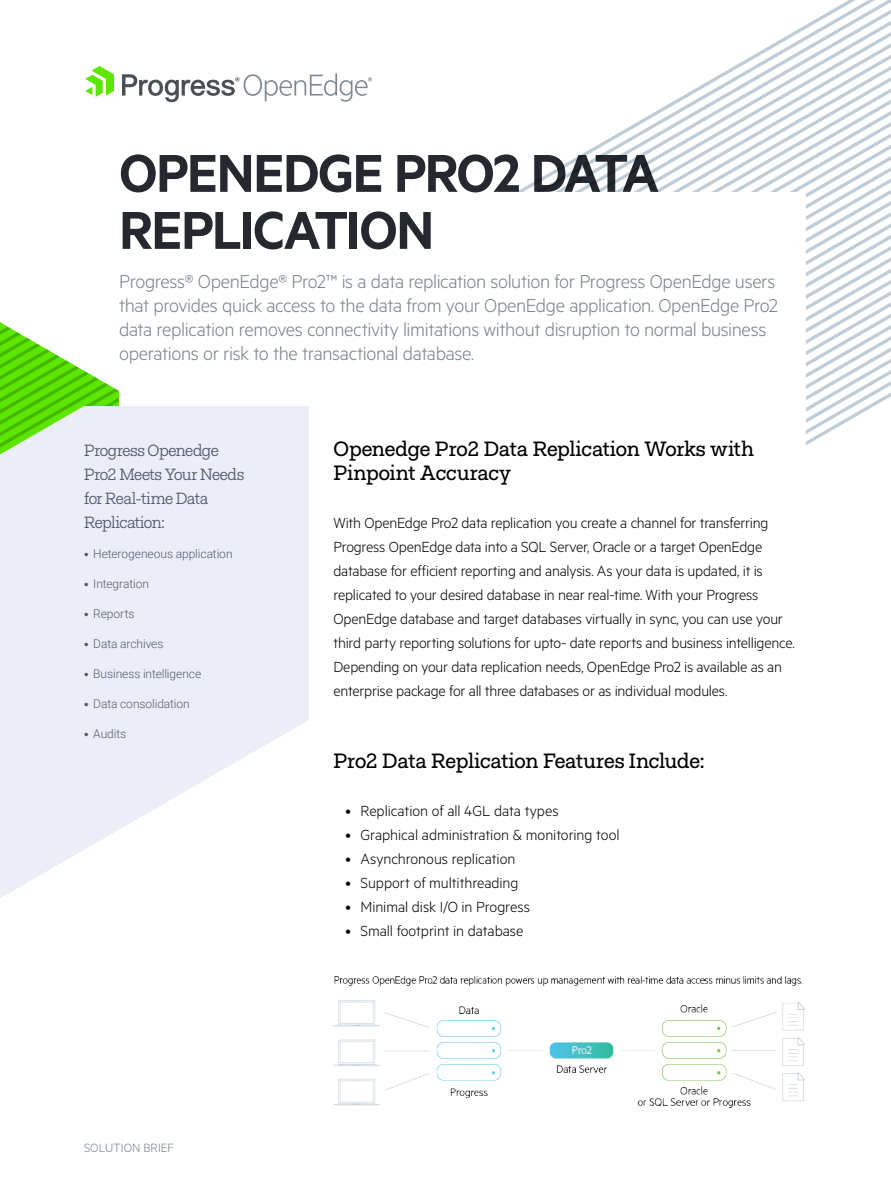
<style>
.page{position:relative;width:891px;height:1188px;background:#fff}
.page>*{position:absolute;margin:0;border:0;box-sizing:border-box;transform-origin:0 0}
.t1{font:600 60px/57px "Metric";letter-spacing:-.03em;color:#25292f}
.t2{font:300 21px/24px "Metric";letter-spacing:-.02em;color:#788287}
.t3{font:21px/24px "Fakt Slab Pro";letter-spacing:-.015em;color:#000}
.t4{font:300 16.5px/24px "Metric";letter-spacing:-.01em;color:#000}
.t5{font:16.5px/24px "Fakt Slab Pro Blond";letter-spacing:-.035em;color:#505a6e}
.t6{font:300 13.5px "Metric";color:#788287}
.t7{font:300 12px "Roboto";letter-spacing:-.005em;color:#505a6e}
.s1{font-family:"Metric";font-size:13.5px}
</style>
<div class="page">
<svg style="left:0;top:322px;width:119px;height:84px"></svg>
<svg style="left:0;top:406px;width:309px;height:492px;fill:#eceef7"></svg>
<svg style="left:85px;top:66px;width:29px;height:31px"></svg>
<svg style="left:122px;top:73px;width:250px;height:29px"></svg>
<svg style="left:516px;top:0;width:375px;height:445px"></svg>
<img style="left:333px;top:976px;width:471px;height:131px">
<h1 class="t1" style="left:119px;top:143px;width:542px">OPENEDGE PRO2 DATA<br>REPLICATION</h1>
<p class="t2" style="left:119px;top:268px;width:661px">Progress® OpenEdge® Pro2™ is a data replication solution for Progress OpenEdge users that provides quick access to the data from your OpenEdge application. OpenEdge Pro2 data replication removes connectivity limitations without disruption to normal business operations or risk to the transactional database.</p>
<p class="t5" style="left:84px;top:438px;width:162px">Progress Openedge<br>Pro2 Meets Your Needs for Real-time Data<br>Replication:</p>
<p class="t7" style="left:84px;top:545px;width:150px"><span class="s1">•</span> Heterogeneous application</p>
<p class="t7" style="left:84px;top:575px;width:66px"><span class="s1">•</span> Integration</p>
<p class="t7" style="left:84px;top:605px;width:52px"><span class="s1">•</span> Reports</p>
<p class="t7" style="left:84px;top:635px;width:81px"><span class="s1">•</span> Data archives</p>
<p class="t7" style="left:84px;top:665px;width:119px"><span class="s1">•</span> Business intelligence</p>
<p class="t7" style="left:84px;top:695px;width:107px"><span class="s1">•</span> Data consolidation</p>
<p class="t7" style="left:84px;top:725px;width:44px"><span class="s1">•</span> Audits</p>
<p class="t6" style="left:84px;top:1140px;width:91px">SOLUTION BRIEF</p>
<p class="t6" style="left:84px;top:1140px;width:6px">1</p>
<p class="t3" style="left:334px;top:437px;width:422px">Openedge Pro2 Data Replication Works with<br>Pinpoint Accuracy</p>
<p class="t4" style="left:334px;top:510px;width:463px">With OpenEdge Pro2 data replication you create a channel for transferring Progress OpenEdge data into a SQL Server, Oracle or a target OpenEdge database for efficient reporting and analysis. As your data is updated, it is replicated to your desired database in near real-time. With your Progress OpenEdge database and target databases virtually in sync, you can use your third party reporting solutions for upto- date reports and business intelligence.<br>Depending on your data replication needs, OpenEdge Pro2 is available as an enterprise package for all three databases or as individual modules.</p>
<p class="t3" style="left:334px;top:749px;width:373px">Pro2 Data Replication Features Include:</p>
<p class="t4" style="left:346px;top:798px;width:215px">• Replication of all 4GL data types</p>
<p class="t4" style="left:346px;top:822px;width:276px">• Graphical administration &amp; monitoring tool</p>
<p class="t4" style="left:346px;top:846px;width:171px">• Asynchronous replication</p>
<p class="t4" style="left:346px;top:870px;width:175px">• Support of multithreading</p>
<p class="t4" style="left:346px;top:894px;width:186px">• Minimal disk I/O in Progress</p>
<p class="t4" style="left:346px;top:918px;width:180px">• Small footprint in database</p>
</div>
